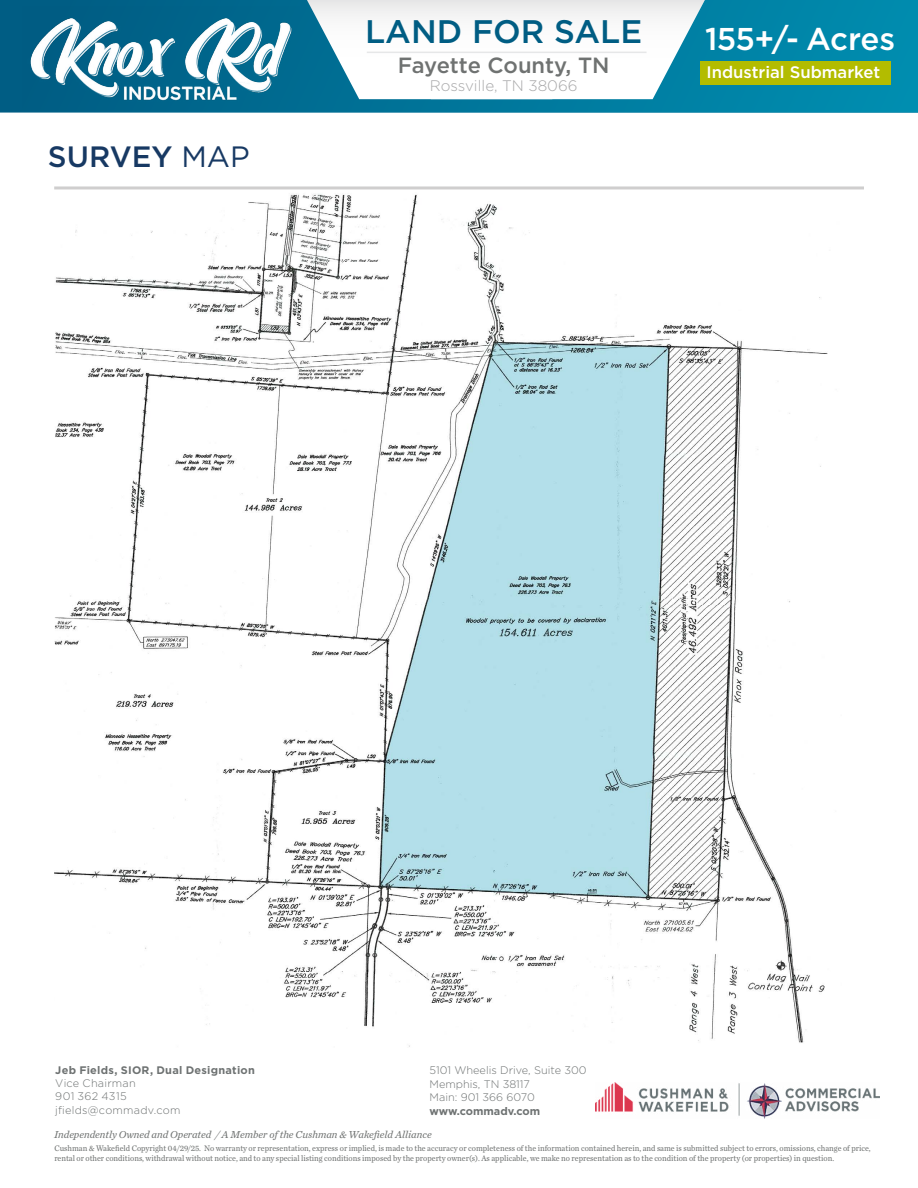
<style>
.page{position:relative;width:918px;height:1188px;background:#fff}
.page>*{position:absolute;margin:0;border:0;box-sizing:border-box;transform-origin:0 0}
.t1{font:500 32.55px "Gotham";color:#005d83}
.t2{font:500 31.5px "Gotham";letter-spacing:-.02em;color:#fff}
.t3{font:500 29.4px "Gotham";color:#173963}
.t4{font:500 22.05px "Gotham";color:#6f7271}
.t5{font:500 16.65px "Gotham";color:#fff}
.t6{font:300 15.15px "Gotham";color:#a8a8a9}
.t7{font:300 10.95px/13.6px "Gotham";color:#6e7272}
.t8{font:300 10.95px/13.2px "Gotham";letter-spacing:.02em;color:#6e7272}
.t9{font:700 10.95px "Gotham";letter-spacing:.02em;color:#6e7272}
.t10{font:700 10.95px "Gotham";color:#6e7272}
.t11{font:italic 10.5px "Chronicle Text G2";color:#6f7271}
.t12{font:8.4px/10.1px "Chronicle Text G2";color:#6f7271;scale:.95 1}
.s1{font-weight:400}
</style>
<div class="page">
<img style="left:595px;top:1082px;width:285px;height:36px">
<svg style="left:8px;top:0;width:910px;height:113px;background:#037fa3"></svg>
<svg style="left:307px;top:0;width:398px;height:99px"></svg>
<img style="left:23px;top:6px;width:277px;height:103px">
<hr style="left:367px;top:52px;width:280px;height:1px;background:#e6e7e8">
<div style="left:701px;top:61px;width:190px;height:24px;background:#b3bc00"></div>
<img style="left:54px;top:189px;width:788px;height:858px">
<hr style="left:54px;top:186px;width:810px;height:3px;background:#cfcece">
<h3 class="t3" style="left:48px;top:138px;width:203px">SURVEY <span class="s1">MAP</span></h3>
<h1 class="t1" style="left:365px;top:10px;width:279px">LAND FOR SALE</h1>
<h3 class="t4" style="left:398px;top:50px;width:213px">Fayette County, TN</h3>
<h3 class="t6" style="left:430px;top:76px;width:149px">Rossville, TN 38066</h3>
<h2 class="t2" style="left:705px;top:18px;width:192px">155+/- Acres</h2>
<h3 class="t5" style="left:706px;top:61px;width:176px">Industrial Submarket</h3>
<h3 class="t9" style="left:55px;top:1063px;width:201px">Jeb Fields, SIOR, Dual Designation</h3>
<h3 class="t8" style="left:55px;top:1076px;width:127px">Vice Chairman<br>901 362 4315 jfields@commadv.com</h3>
<p class="t12" style="left:54px;top:1142px;width:861px">Cushman &amp; Wakefield Copyright 04/29/25. No warranty or representation, express or implied, is made to the accuracy or completeness of the information contained herein, and same is submitted subject to errors, omissions, change of price, rental or other conditions, withdrawal without notice, and to any special listing conditions imposed by the property owner(s). As applicable, we make no representation as to the condition of the property (or properties) in question.</p>
<h3 class="t7" style="left:430px;top:1063px;width:159px">5101 Wheelis Drive, Suite 300<br>Memphis, TN 38117<br>Main: 901 366 6070</h3>
<h3 class="t10" style="left:430px;top:1104px;width:112px">www.commadv.com</h3>
<p class="t11" style="left:54px;top:1126px;width:379px">Independently Owned and Operated / A Member of the Cushman &amp; Wakefield Alliance</p>
</div>
